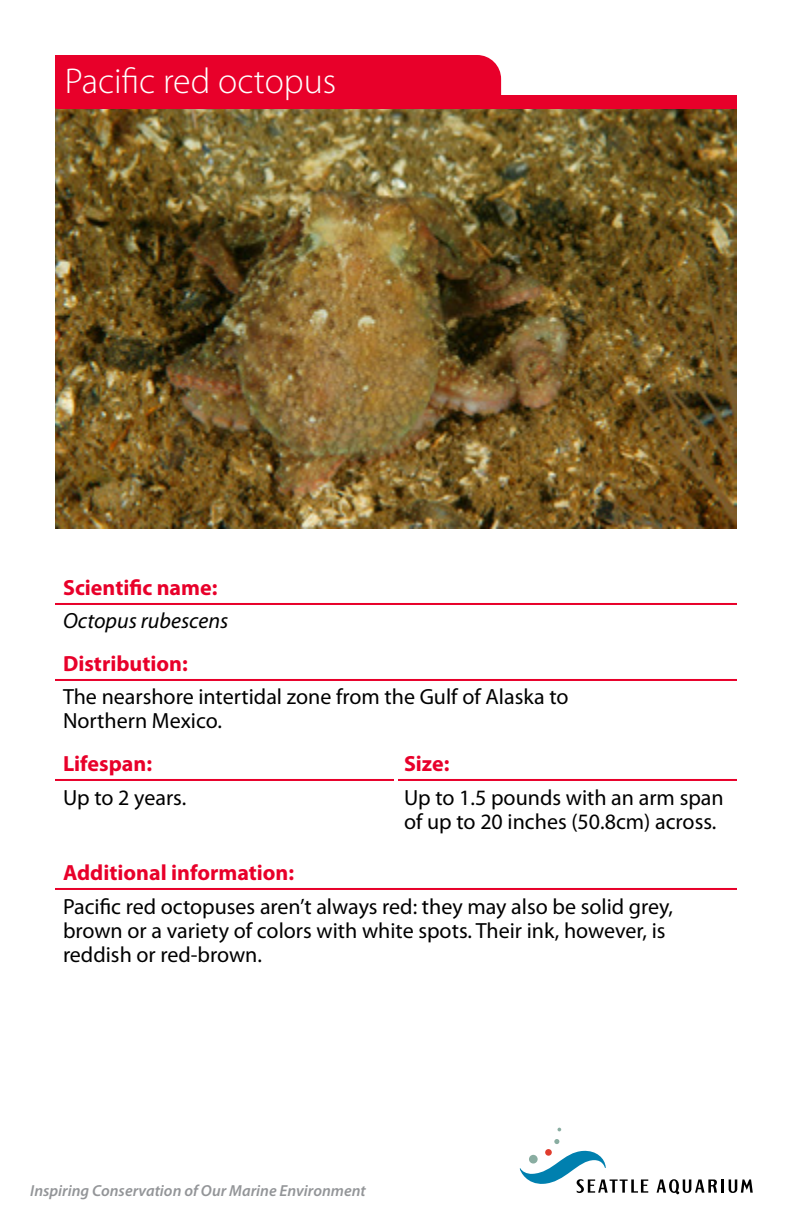
<style>
.page{position:relative;width:792px;height:1224px;background:#fff}
.page>*{position:absolute;margin:0;border:0;box-sizing:border-box;transform-origin:0 0}
.t1{font:300 36px "Myriad Pro";color:#fff}
.t2{font:22px/24px "Myriad Pro";color:#000}
.t3{font:700 22px "Myriad Pro";color:#e8002a}
.t4{font:italic 22px "Myriad Pro";color:#000}
.t5{font:italic 600 16px "Myriad Pro";color:#939598}
</style>
<div class="page">
<svg style="left:554px;top:1139px;width:5px;height:5px"></svg>
<svg style="left:557px;top:1128px;width:4px;height:3px"></svg>
<svg style="left:520px;top:1150px;width:128px;height:43px"></svg>
<svg style="left:657px;top:1179px;width:60px;height:15px"></svg>
<hr style="left:721px;top:1179px;width:3px;height:14px;background:#000">
<svg style="left:729px;top:1179px;width:24px;height:14px"></svg>
<img style="left:55px;top:109px;width:682px;height:420px">
<hr style="left:55px;top:603px;width:341px;height:2px;background:#e8002a">
<hr style="left:396px;top:603px;width:341px;height:2px;background:#e8002a">
<hr style="left:55px;top:679px;width:341px;height:2px;background:#e8002a">
<hr style="left:396px;top:679px;width:341px;height:2px;background:#e8002a">
<hr style="left:55px;top:779px;width:339px;height:2px;background:#e8002a">
<hr style="left:398px;top:779px;width:339px;height:2px;background:#e8002a">
<hr style="left:55px;top:888px;width:341px;height:2px;background:#e8002a">
<hr style="left:396px;top:888px;width:341px;height:2px;background:#e8002a">
<div style="left:55px;top:55px;width:446px;height:54px;background:#e8002a"></div>
<div style="left:57px;top:95px;width:680px;height:14px;background:#e8002a"></div>
<h1 class="t1" style="left:65px;top:61px;width:273px">Pacific red octopus</h1>
<p class="t3" style="left:63px;top:575px;width:156px">Scientific name:</p>
<p class="t4" style="left:63px;top:609px;width:167px">Octopus rubescens</p>
<p class="t3" style="left:63px;top:651px;width:126px">Distribution:</p>
<p class="t2" style="left:63px;top:686px;width:507px">The nearshore intertidal zone from the Gulf of Alaska to<br>Northern Mexico.</p>
<p class="t3" style="left:63px;top:751px;width:91px">Lifespan:</p>
<p class="t3" style="left:404px;top:751px;width:47px">Size:</p>
<p class="t2" style="left:63px;top:786px;width:125px">Up to 2 years.</p>
<p class="t2" style="left:404px;top:786px;width:321px">Up to 1.5 pounds with an arm span of up to 20 inches (50.8cm) across.</p>
<p class="t3" style="left:63px;top:860px;width:233px">Additional information:</p>
<p class="t2" style="left:63px;top:895px;width:612px">Pacific red octopuses aren’t always red: they may also be solid grey, brown or a variety of colors with white spots. Their ink, however, is reddish or red-brown.</p>
<p class="t5" style="left:30px;top:1182px;width:337px">Inspiring Conservation of Our Marine Environment</p>
</div>
